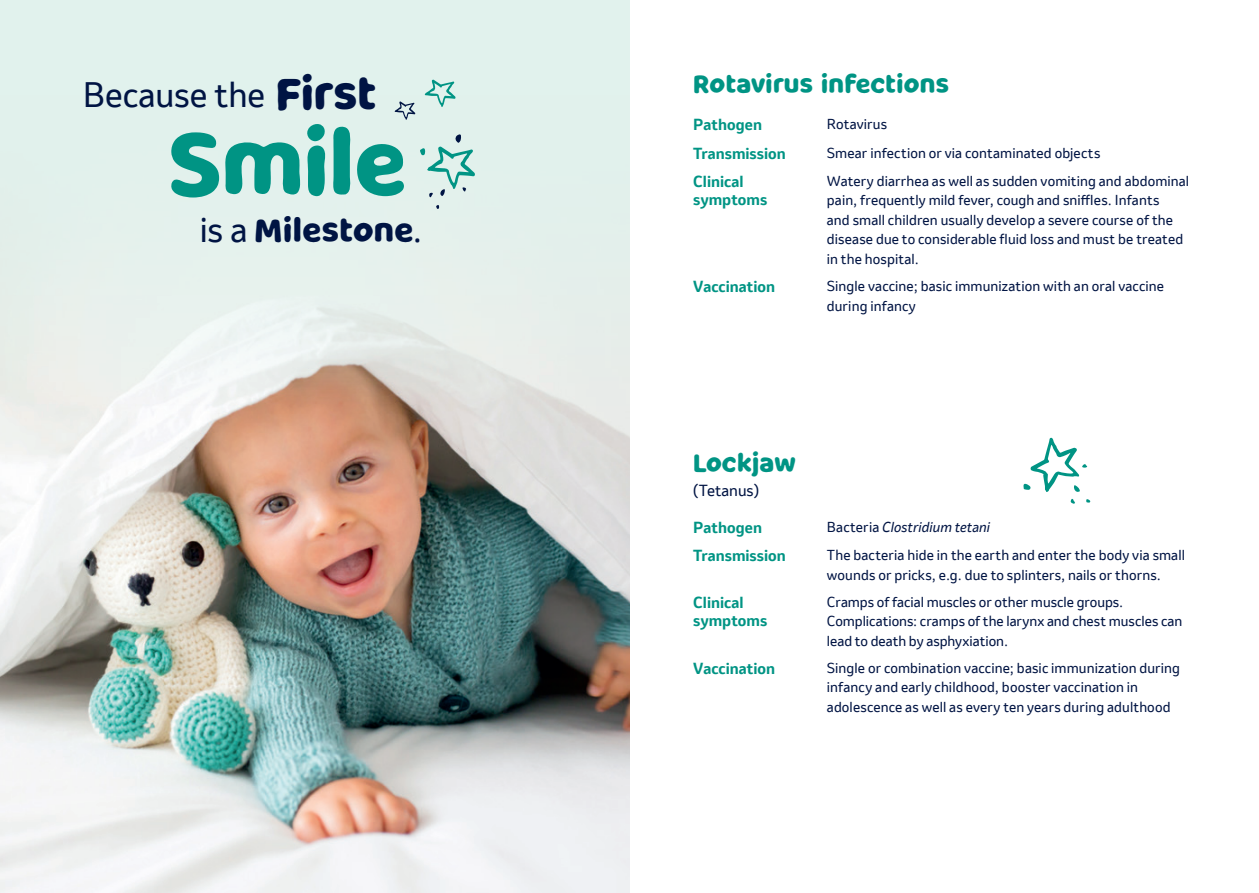
<style>
.page{position:relative;width:1259px;height:893px;background:#fff}
.page>*{position:absolute;margin:0;border:0;box-sizing:border-box;transform-origin:0 0}
.t1{font:90.9px "Milky Nice Clean";color:#009484}
.t2{font:46.05px "Milky Nice Clean";color:#001443}
.t3{font:33.15px "Milky Nice Clean";letter-spacing:.01em;color:#001443}
.t4{font:33.15px "Invention";letter-spacing:-.005em;color:#001443}
.t5{font:25.5px "Milky Nice Clean";letter-spacing:.01em;color:#009484}
.t6{font:700 15px/18px "Invention";color:#009484}
.t7{font:15px "Invention";color:#001443}
.t8{font:13.5px/19.5px "Invention";letter-spacing:.01em;color:#001443}
.t9{font:italic 13.5px "Invention";letter-spacing:.005em;color:#001443}
.s1{font-family:"Invention"}
.s2{font-style:normal}
</style>
<div class="page">
<div style="left:0;top:0;width:629px;height:893px;background:#e1f2ed"></div>
<img style="left:0;top:94px;width:629px;height:799px">
<svg style="left:425px;top:80px;width:31px;height:27px"></svg>
<svg style="left:394px;top:101px;width:21px;height:19px"></svg>
<svg style="left:436px;top:205px;width:3px;height:4px"></svg>
<svg style="left:420px;top:134px;width:55px;height:63px"></svg>
<svg style="left:1070px;top:499px;width:5px;height:5px"></svg>
<svg style="left:1086px;top:499px;width:4px;height:4px"></svg>
<svg style="left:1023px;top:438px;width:64px;height:54px"></svg>
<p class="t2" style="left:276px;top:65px;width:102px">First</p>
<p class="t4" style="left:83px;top:71px;width:184px">Because the</p>
<p class="t1" style="left:168px;top:108px;width:240px">Smile</p>
<p class="t3" style="left:200px;top:210px;width:224px"><span class="s1">is a</span> Milestone<span class="s1">.</span></p>
<p class="t5" style="left:693px;top:69px;width:257px">Rotavirus infections</p>
<p class="t6" style="left:693px;top:116px;width:70px">Pathogen</p>
<p class="t8" style="left:827px;top:114px;width:62px">Rotavirus</p>
<p class="t6" style="left:693px;top:144px;width:94px">Transmission</p>
<p class="t8" style="left:827px;top:143px;width:275px">Smear infection or via contaminated objects</p>
<p class="t6" style="left:693px;top:172px;width:75px">Clinical symptoms</p>
<p class="t8" style="left:827px;top:171px;width:364px">Watery diarrhea as well as sudden vomiting and abdominal pain, frequently mild fever, cough and sniffles. Infants<br>and small children usually develop a severe course of the disease due to considerable fluid loss and must be treated in the hospital.</p>
<p class="t6" style="left:693px;top:278px;width:83px">Vaccination</p>
<p class="t8" style="left:827px;top:276px;width:339px">Single vaccine; basic immunization with an oral vaccine during infancy</p>
<p class="t5" style="left:693px;top:447px;width:104px">Lockjaw</p>
<p class="t7" style="left:693px;top:480px;width:67px">(Tetanus)</p>
<p class="t6" style="left:693px;top:518px;width:70px">Pathogen</p>
<p class="t9" style="left:827px;top:517px;width:165px"><span class="s2">Bacteria</span> Clostridium tetani</p>
<p class="t6" style="left:693px;top:547px;width:94px">Transmission</p>
<p class="t8" style="left:827px;top:545px;width:359px">The bacteria hide in the earth and enter the body via small wounds or pricks, e.g. due to splinters, nails or thorns.</p>
<p class="t6" style="left:693px;top:593px;width:75px">Clinical symptoms</p>
<p class="t8" style="left:827px;top:592px;width:357px">Cramps of facial muscles or other muscle groups.<br>Complications: cramps of the larynx and chest muscles can lead to death by asphyxiation.</p>
<p class="t6" style="left:693px;top:660px;width:83px">Vaccination</p>
<p class="t8" style="left:827px;top:658px;width:355px">Single or combination vaccine; basic immunization during infancy and early childhood, booster vaccination in adolescence as well as every ten years during adulthood</p>
</div>
